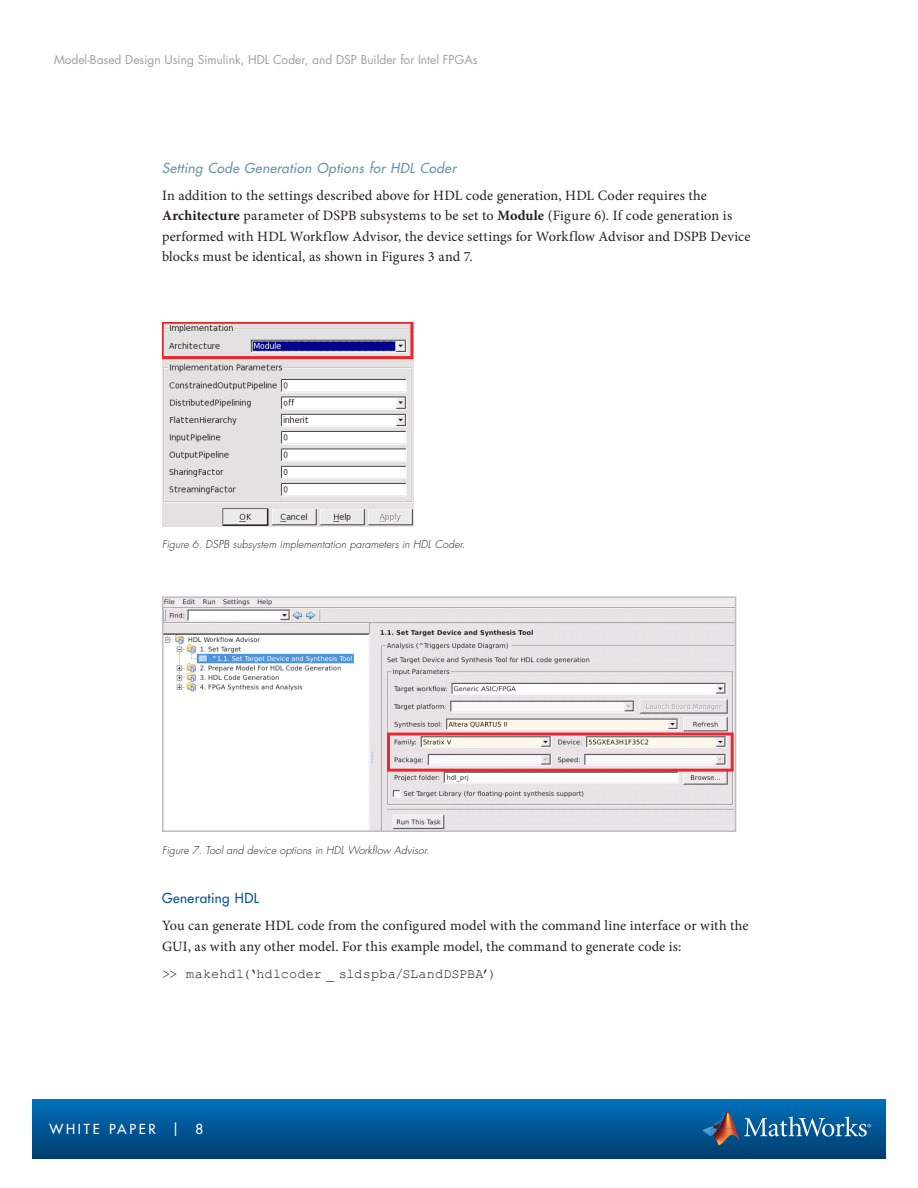
<style>
.page{position:relative;width:918px;height:1188px;background:#fff}
.page>*{position:absolute;margin:0;border:0;box-sizing:border-box;transform-origin:0 0}
.Body_Copy{font:14.25px/20.2px "Minion Pro";letter-spacing:.005em;color:#231f20}
.t1{font:13.5px "Courier New";letter-spacing:.01em;color:#231f20}
.subhead_level_3{font:italic 500 13.5px "Futura Std";letter-spacing:.03em;color:#6894a8}
.Subhead_Level_2{font:500 13.5px "Futura Std";letter-spacing:.03em;color:#005594}
.t2{font:500 13.5px "Futura Std";letter-spacing:.2em;color:#fff}
.t3{font:12px "Futura Std";color:#9d9fa2}
.t4{font:italic 300 10.5px "Futura Std";letter-spacing:.01em;color:#231f20}
.s1{font-weight:700}
</style>
<div class="page">
<div style="left:32px;top:1099px;width:854px;height:59px;background:linear-gradient(to bottom,#0071bc,#003d6d)"></div>
<img style="left:712px;top:1112px;width:23px;height:16px">
<svg style="left:703px;top:1127px;width:9px;height:9px"></svg>
<img style="left:712px;top:1128px;width:27px;height:17px">
<svg style="left:744px;top:1116px;width:127px;height:21px;background:#3f81b1"></svg>
<img style="left:162px;top:322px;width:252px;height:204px">
<img style="left:165px;top:599px;width:568px;height:230px">
<div style="left:162px;top:596px;width:574px;height:236px;border:2px solid #bcbdc0"></div>
<p class="t3" style="left:54px;top:52px;width:425px">Model-Based Design Using Simulink, HDL Coder, and DSP Builder for Intel FPGAs</p>
<p class="subhead_level_3" style="left:162px;top:160px;width:296px">Setting Code Generation Options for HDL Coder</p>
<p class="Body_Copy" style="left:162px;top:186px;width:590px">In addition to the settings described above for HDL code generation, HDL Coder requires the <span class="s1">Architecture</span> parameter of DSPB subsystems to be set to <span class="s1">Module</span> (Figure 6). If code generation is performed with HDL Workflow Advisor, the device settings for Workflow Advisor and DSPB Device blocks must be identical, as shown in Figures 3 and 7.</p>
<p class="t4" style="left:162px;top:538px;width:305px">Figure 6. DSPB subsystem implementation parameters in HDL Coder.</p>
<p class="t4" style="left:162px;top:844px;width:269px">Figure 7. Tool and device options in HDL Workflow Advisor.</p>
<p class="Subhead_Level_2" style="left:162px;top:890px;width:99px">Generating HDL</p>
<p class="Body_Copy" style="left:162px;top:916px;width:588px">You can generate HDL code from the configured model with the command line interface or with the<br>GUI, as with any other model. For this example model, the command to generate code is:</p>
<p class="t1" style="left:162px;top:965px;width:336px">&gt;&gt; makehdl(‘hdlcoder _ sldspba/SLandDSPBA’)</p>
<p class="t2" style="left:50px;top:1121px;width:155px">WHITE PAPER | 8</p>
</div>
